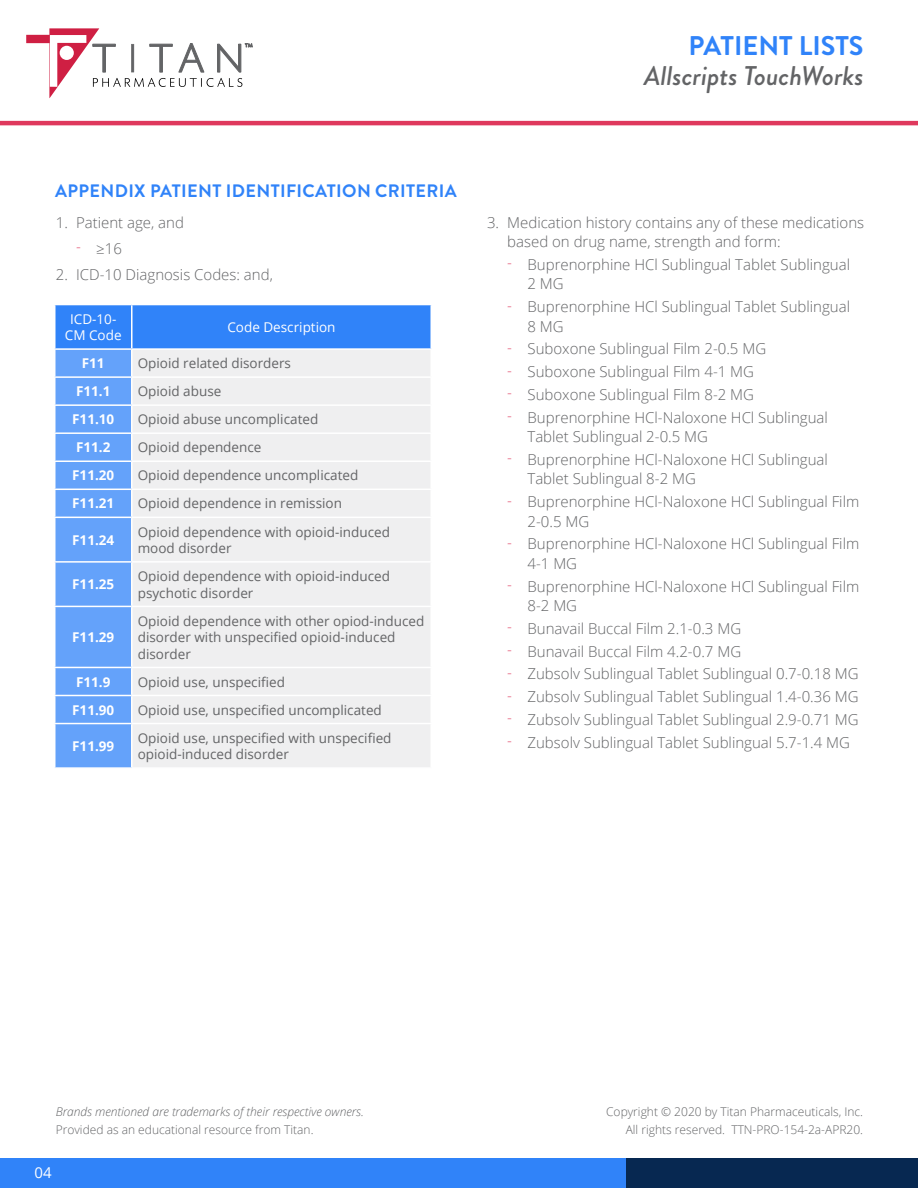
<style>
.page{position:relative;width:918px;height:1188px;background:#fff}
.page>*{position:absolute;margin:0;border:0;box-sizing:border-box;transform-origin:0 0}
.t1{font:italic 500 27px "Brandon Grotesque";color:#636466}
.t2{font:700 27px "Brandon Grotesque";color:#3083f9}
.t3{font:700 18px "Brandon Grotesque";letter-spacing:.02em;color:#3083f9}
.t4{font:300 15px/19.5px "Open Sans";color:#636466}
.t5{font:15px "Open Sans";color:#fff}
.t6{font:13.5px/16.5px "Open Sans";color:#636466}
.t7{font:700 13.5px "Open Sans";color:#fff}
.t8{font:13.5px/16.5px "Open Sans";color:#fff;text-align:center}
.t9{font:300 12px/18px "Open Sans";color:#636466;text-align:right}
.t10{font:italic 300 12px "Open Sans";color:#636466}
.s1{color:#df395d}
</style>
<div class="page">
<hr style="left:0;top:121px;width:918px;height:4px;background:#df395d">
<svg style="left:26px;top:28px;width:226px;height:70px"></svg>
<div style="left:0;top:1159px;width:628px;height:29px;background:#3083f9"></div>
<div style="left:626px;top:1159px;width:292px;height:29px;background:#072851"></div>
<svg style="left:56px;top:305px;width:374px;height:462px;background:#5397f9"></svg>
<div style="left:133px;top:350px;width:297px;height:417px;background:#efeff0"></div>
<hr style="left:131px;top:305px;width:2px;height:43px;background:#fff">
<hr style="left:54px;top:348px;width:78px;height:2px;background:#fff">
<hr style="left:132px;top:348px;width:300px;height:2px;background:#fff">
<hr style="left:131px;top:350px;width:2px;height:26px;background:#fff">
<hr style="left:54px;top:376px;width:78px;height:2px;background:#fff">
<hr style="left:132px;top:376px;width:300px;height:2px;background:#fff">
<hr style="left:131px;top:378px;width:2px;height:26px;background:#fff">
<hr style="left:54px;top:404px;width:78px;height:2px;background:#fff">
<hr style="left:132px;top:404px;width:300px;height:2px;background:#fff">
<hr style="left:131px;top:406px;width:2px;height:26px;background:#fff">
<hr style="left:54px;top:432px;width:78px;height:2px;background:#fff">
<hr style="left:132px;top:432px;width:300px;height:2px;background:#fff">
<hr style="left:131px;top:434px;width:2px;height:26px;background:#fff">
<hr style="left:54px;top:460px;width:78px;height:2px;background:#fff">
<hr style="left:132px;top:460px;width:300px;height:2px;background:#fff">
<hr style="left:131px;top:462px;width:2px;height:27px;background:#fff">
<hr style="left:54px;top:489px;width:78px;height:1px;background:#fff">
<hr style="left:132px;top:489px;width:300px;height:1px;background:#fff">
<hr style="left:131px;top:490px;width:2px;height:27px;background:#fff">
<hr style="left:54px;top:517px;width:78px;height:1px;background:#fff">
<hr style="left:132px;top:517px;width:300px;height:1px;background:#fff">
<hr style="left:131px;top:518px;width:2px;height:43px;background:#fff">
<hr style="left:54px;top:561px;width:78px;height:2px;background:#fff">
<hr style="left:132px;top:561px;width:300px;height:2px;background:#fff">
<hr style="left:131px;top:563px;width:2px;height:43px;background:#fff">
<hr style="left:54px;top:606px;width:78px;height:1px;background:#fff">
<hr style="left:132px;top:606px;width:300px;height:1px;background:#fff">
<hr style="left:131px;top:607px;width:2px;height:60px;background:#fff">
<hr style="left:54px;top:667px;width:78px;height:1px;background:#fff">
<hr style="left:132px;top:667px;width:300px;height:1px;background:#fff">
<hr style="left:131px;top:668px;width:2px;height:27px;background:#fff">
<hr style="left:54px;top:695px;width:78px;height:1px;background:#fff">
<hr style="left:132px;top:695px;width:300px;height:1px;background:#fff">
<hr style="left:131px;top:696px;width:2px;height:27px;background:#fff">
<hr style="left:54px;top:723px;width:78px;height:1px;background:#fff">
<hr style="left:132px;top:723px;width:300px;height:1px;background:#fff">
<hr style="left:131px;top:724px;width:2px;height:43px;background:#fff">
<h1 class="t2" style="left:689px;top:27px;width:176px">PATIENT LISTS</h1>
<h1 class="t1" style="left:644px;top:57px;width:221px">Allscripts TouchWorks</h1>
<p class="t3" style="left:55px;top:178px;width:403px">APPENDIX PATIENT IDENTIFICATION CRITERIA</p>
<p class="t4" style="left:56px;top:212px;width:130px">1. Patient age, and</p>
<p class="t4" style="left:76px;top:238px;width:47px"><span class="s1">-</span> ≥16</p>
<p class="t4" style="left:56px;top:265px;width:219px">2. ICD-10 Diagnosis Codes: and,</p>
<p class="t8" style="left:65px;top:310px;width:58px">ICD-10-<br>CM Code</p>
<p class="t8" style="left:227px;top:318px;width:110px">Code Description</p>
<p class="t7" style="left:82px;top:354px;width:24px">F11</p>
<p class="t6" style="left:138px;top:355px;width:155px">Opioid related disorders</p>
<p class="t7" style="left:76px;top:382px;width:36px">F11.1</p>
<p class="t6" style="left:138px;top:383px;width:85px">Opioid abuse</p>
<p class="t7" style="left:72px;top:410px;width:44px">F11.10</p>
<p class="t6" style="left:138px;top:411px;width:182px">Opioid abuse uncomplicated</p>
<p class="t7" style="left:76px;top:438px;width:36px">F11.2</p>
<p class="t6" style="left:138px;top:439px;width:125px">Opioid dependence</p>
<p class="t7" style="left:72px;top:466px;width:44px">F11.20</p>
<p class="t6" style="left:138px;top:467px;width:222px">Opioid dependence uncomplicated</p>
<p class="t7" style="left:72px;top:494px;width:44px">F11.21</p>
<p class="t6" style="left:138px;top:495px;width:206px">Opioid dependence in remission</p>
<p class="t7" style="left:72px;top:530px;width:44px">F11.24</p>
<p class="t6" style="left:138px;top:523px;width:254px">Opioid dependence with opioid-induced mood disorder</p>
<p class="t7" style="left:72px;top:575px;width:44px">F11.25</p>
<p class="t6" style="left:138px;top:568px;width:254px">Opioid dependence with opioid-induced psychotic disorder</p>
<p class="t7" style="left:72px;top:628px;width:44px">F11.29</p>
<p class="t6" style="left:138px;top:612px;width:288px">Opioid dependence with other opiod-induced disorder with unspecified opioid-induced disorder</p>
<p class="t7" style="left:76px;top:672px;width:36px">F11.9</p>
<p class="t6" style="left:138px;top:673px;width:149px">Opioid use, unspecified</p>
<p class="t7" style="left:72px;top:700px;width:44px">F11.90</p>
<p class="t6" style="left:138px;top:701px;width:246px">Opioid use, unspecified uncomplicated</p>
<p class="t7" style="left:72px;top:737px;width:44px">F11.99</p>
<p class="t6" style="left:138px;top:729px;width:255px">Opioid use, unspecified with unspecified opioid-induced disorder</p>
<p class="t4" style="left:507px;top:212px;width:358px;text-indent:-20px">3. Medication history contains any of these medications based on drug name, strength and form:</p>
<p class="t4" style="left:528px;top:254px;width:324px;text-indent:-20px"><span class="s1">-</span> Buprenorphine HCl Sublingual Tablet Sublingual<br>2 MG</p>
<p class="t4" style="left:528px;top:297px;width:324px;text-indent:-20px"><span class="s1">-</span> Buprenorphine HCl Sublingual Tablet Sublingual<br>8 MG</p>
<p class="t4" style="left:507px;top:339px;width:260px"><span class="s1">-</span> Suboxone Sublingual Film 2-0.5 MG</p>
<p class="t4" style="left:507px;top:362px;width:248px"><span class="s1">-</span> Suboxone Sublingual Film 4-1 MG</p>
<p class="t4" style="left:507px;top:384px;width:248px"><span class="s1">-</span> Suboxone Sublingual Film 8-2 MG</p>
<p class="t4" style="left:528px;top:407px;width:302px;text-indent:-20px"><span class="s1">-</span> Buprenorphine HCl-Naloxone HCl Sublingual<br>Tablet Sublingual 2-0.5 MG</p>
<p class="t4" style="left:528px;top:449px;width:302px;text-indent:-20px"><span class="s1">-</span> Buprenorphine HCl-Naloxone HCl Sublingual<br>Tablet Sublingual 8-2 MG</p>
<p class="t4" style="left:528px;top:491px;width:333px;text-indent:-20px"><span class="s1">-</span> Buprenorphine HCl-Naloxone HCl Sublingual Film<br>2-0.5 MG</p>
<p class="t4" style="left:528px;top:534px;width:333px;text-indent:-20px"><span class="s1">-</span> Buprenorphine HCl-Naloxone HCl Sublingual Film<br>4-1 MG</p>
<p class="t4" style="left:528px;top:576px;width:333px;text-indent:-20px"><span class="s1">-</span> Buprenorphine HCl-Naloxone HCl Sublingual Film<br>8-2 MG</p>
<p class="t4" style="left:507px;top:618px;width:235px"><span class="s1">-</span> Bunavail Buccal Film 2.1-0.3 MG</p>
<p class="t4" style="left:507px;top:641px;width:235px"><span class="s1">-</span> Bunavail Buccal Film 4.2-0.7 MG</p>
<p class="t4" style="left:507px;top:664px;width:353px"><span class="s1">-</span> Zubsolv Sublingual Tablet Sublingual 0.7-0.18 MG</p>
<p class="t4" style="left:507px;top:686px;width:353px"><span class="s1">-</span> Zubsolv Sublingual Tablet Sublingual 1.4-0.36 MG</p>
<p class="t4" style="left:507px;top:709px;width:353px"><span class="s1">-</span> Zubsolv Sublingual Tablet Sublingual 2.9-0.71 MG</p>
<p class="t4" style="left:507px;top:732px;width:344px"><span class="s1">-</span> Zubsolv Sublingual Tablet Sublingual 5.7-1.4 MG</p>
<p class="t10" style="left:56px;top:1104px;width:310px">Brands mentioned are trademarks of their respective owners.</p>
<p class="t9" style="left:56px;top:1121px;width:259px">Provided as an educational resource from Titan.</p>
<p class="t5" style="left:34px;top:1163px;width:19px">04</p>
<p class="t9" style="left:606px;top:1103px;width:258px">Copyright © 2020 by Titan Pharmaceuticals, Inc.<br>All rights reserved. TTN-PRO-154-2a-APR20.</p>
</div>
